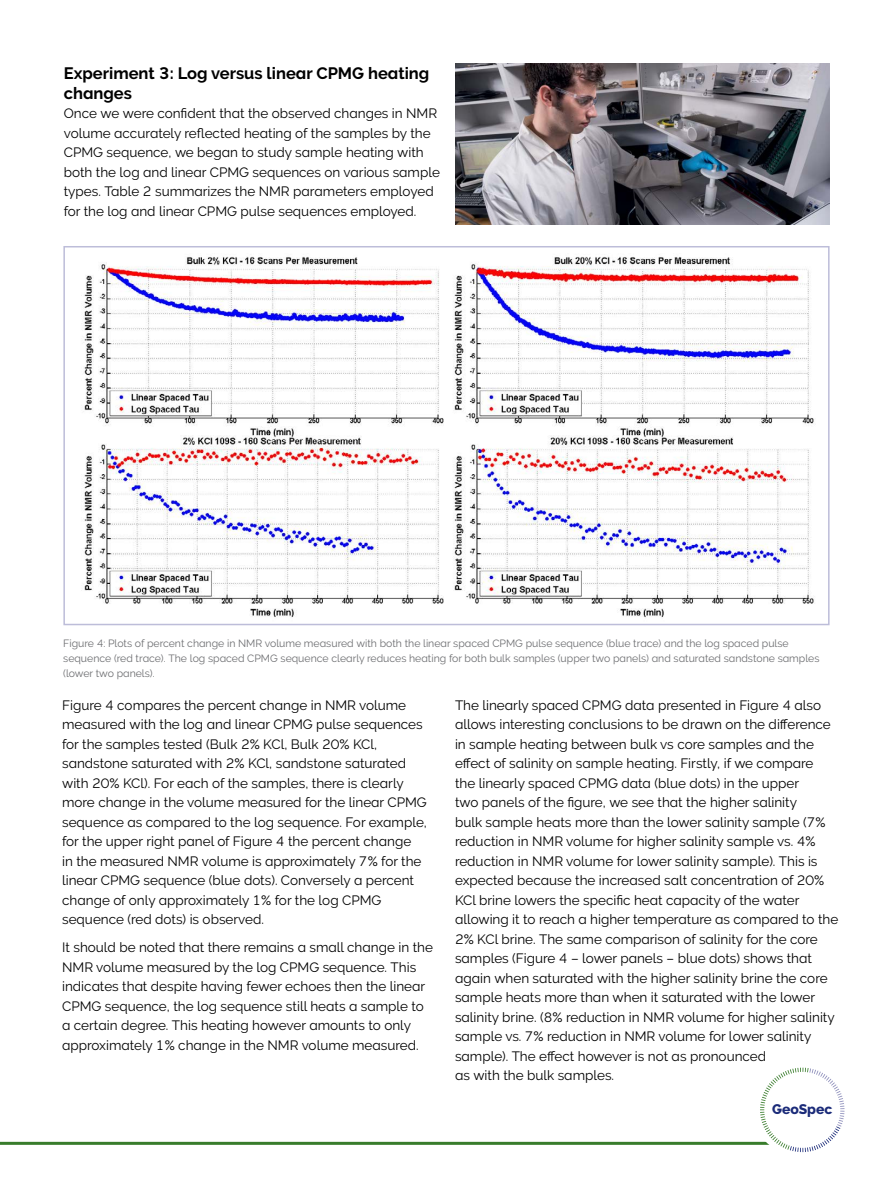
<style>
.page{position:relative;width:893px;height:1191px;background:#fff}
.page>*{position:absolute;margin:0;border:0;box-sizing:border-box;transform-origin:0 0}
.t1{font:16.5px/19.5px "Oxford Raleway Bold";color:#000}
.t2{font:700 13.95px "Oxford Raleway Extra";color:#1b2b79}
.t3{font:13.5px/19.5px "Oxford Raleway Regular";color:#000}
.t4{font:10.5px/15px "Oxford Raleway Regular";color:#6d6e71}
</style>
<div class="page">
<hr style="left:0;top:1141px;width:789px;height:3px;background:#387c2b">
<svg style="left:760px;top:1067px;width:84px;height:85px"></svg>
<img style="left:83px;top:256px;width:731px;height:362px">
<div style="left:63px;top:246px;width:766px;height:379px;border:2px solid #bdbdd9"></div>
<img style="left:455px;top:64px;width:374px;height:160px">
<p class="t1" style="left:64px;top:64px;width:367px">Experiment 3: Log versus linear CPMG heating changes</p>
<p class="t3" style="left:64px;top:104px;width:378px">Once we were confident that the observed changes in NMR volume accurately reflected heating of the samples by the CPMG sequence, we began to study sample heating with both the log and linear CPMG sequences on various sample types. Table 2 summarizes the NMR parameters employed for the log and linear CPMG pulse sequences employed.</p>
<p class="t4" style="left:63px;top:635px;width:758px">Figure 4: Plots of percent change in NMR volume measured with both the linear spaced CPMG pulse sequence (blue trace) and the log spaced pulse sequence (red trace). The log spaced CPMG sequence clearly reduces heating for both bulk samples (upper two panels) and saturated sandstone samples (lower two panels).</p>
<p class="t3" style="left:62px;top:695px;width:366px">Figure 4 compares the percent change in NMR volume measured with the log and linear CPMG pulse sequences for the samples tested (Bulk 2% KCl, Bulk 20% KCl, sandstone saturated with 2% KCl, sandstone saturated with 20% KCl). For each of the samples, there is clearly more change in the volume measured for the linear CPMG sequence as compared to the log sequence. For example, for the upper right panel of Figure 4 the percent change<br>in the measured NMR volume is approximately 7% for the linear CPMG sequence (blue dots). Conversely a percent change of only approximately 1% for the log CPMG sequence (red dots) is observed.</p>
<p class="t3" style="left:62px;top:937px;width:372px">It should be noted that there remains a small change in the NMR volume measured by the log CPMG sequence. This indicates that despite having fewer echoes then the linear CPMG sequence, the log sequence still heats a sample to a certain degree. This heating however amounts to only approximately 1% change in the NMR volume measured.</p>
<p class="t3" style="left:455px;top:695px;width:385px">The linearly spaced CPMG data presented in Figure 4 also allows interesting conclusions to be drawn on the difference in sample heating between bulk vs core samples and the effect of salinity on sample heating. Firstly, if we compare<br>the linearly spaced CPMG data (blue dots) in the upper<br>two panels of the figure, we see that the higher salinity<br>bulk sample heats more than the lower salinity sample (7% reduction in NMR volume for higher salinity sample vs. 4% reduction in NMR volume for lower salinity sample). This is expected because the increased salt concentration of 20% KCl brine lowers the specific heat capacity of the water allowing it to reach a higher temperature as compared to the 2% KCl brine. The same comparison of salinity for the core samples (Figure 4 – lower panels – blue dots) shows that again when saturated with the higher salinity brine the core sample heats more than when it saturated with the lower salinity brine. (8% reduction in NMR volume for higher salinity sample vs. 7% reduction in NMR volume for lower salinity sample). The effect however is not as pronounced<br>as with the bulk samples.</p>
<p class="t2" style="left:772px;top:1101px;width:62px">GeoSpec</p>
</div>
